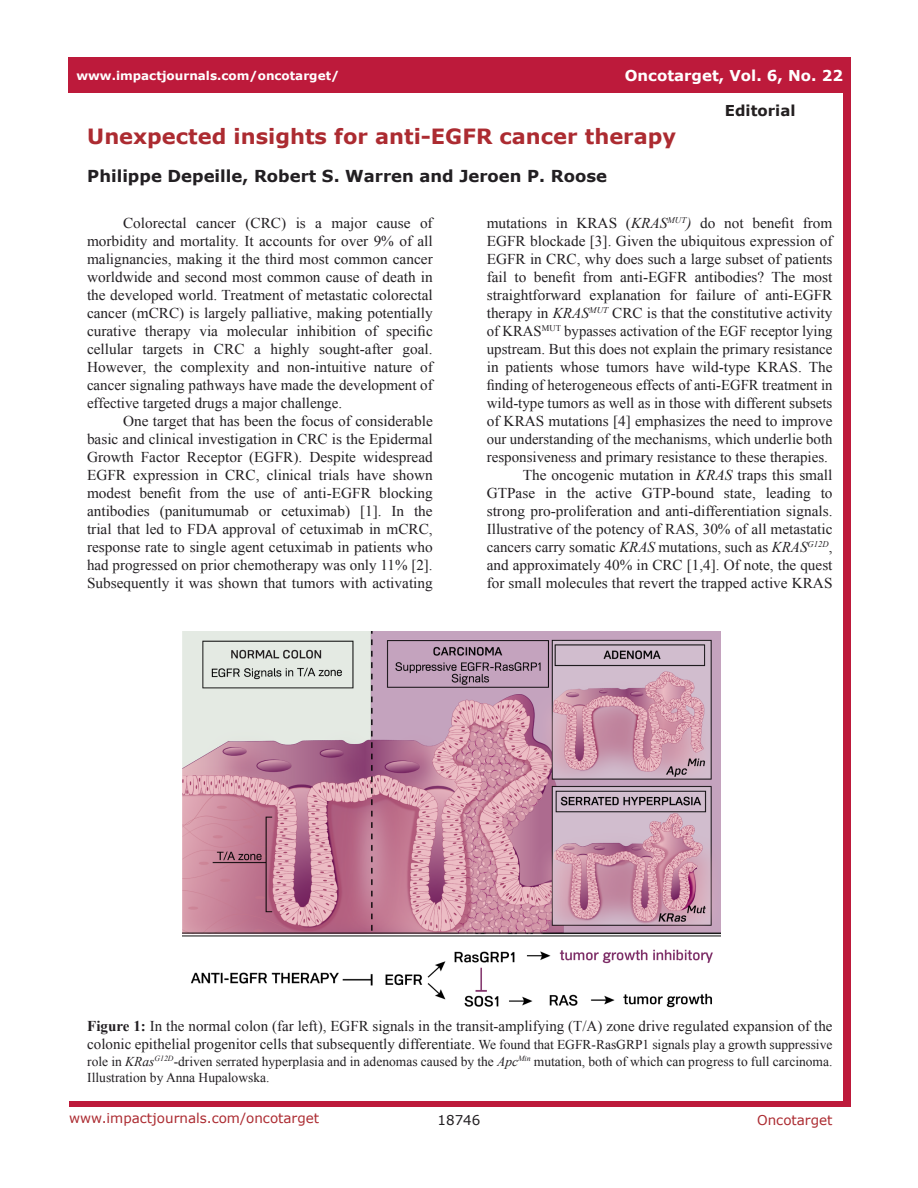
<style>
.page{position:relative;width:918px;height:1188px;background:#fff}
.page>*{position:absolute;margin:0;border:0;box-sizing:border-box;transform-origin:0 0}
.t1{font:700 21px "Verdana";color:#ac2b31}
.Authors{font:700 16.5px "Verdana";color:#221f22}
.BodyTextEditorial{font:15px/18px "Times New Roman";color:#221f22;text-align:justify}
.FigureText{font:15px/18px "Times New Roman";color:#221f22}
.t2{font:700 15px "Verdana";color:#fff}
.t3{font:700 15px "Verdana";color:#231f20}
.FigureText-2{font:13.5px/16.2px "Times New Roman";color:#221f22}
.t4{font:13.5px "Verdana";color:#ac2b31}
.t5{font:13.5px "Verdana";color:#221f22}
.t6{font:700 12px "Verdana";color:#fff}
.s1{font-style:italic}
.s2{font-weight:700}
.s3{font-size:13.5px}
</style>
<div class="page">
<div style="left:69px;top:57px;width:781px;height:36px;background:#bd1a3b"></div>
<img style="left:183px;top:631px;width:538px;height:377px">
<p class="t6" style="left:76px;top:67px;width:264px">www.impactjournals.com/oncotarget/</p>
<p class="t2" style="left:625px;top:65px;width:220px">Oncotarget, Vol. 6, No. 22</p>
<p class="t3" style="left:725px;top:100px;width:72px">Editorial</p>
<p class="t1" style="left:87px;top:122px;width:590px">Unexpected insights for anti-EGFR cancer therapy</p>
<p class="Authors" style="left:87px;top:164px;width:521px">Philippe Depeille, Robert S. Warren and Jeroen P. Roose</p>
<p class="BodyTextEditorial" style="left:87px;top:214px;width:347px;text-indent:36px">Colorectal cancer (CRC) is a major cause of morbidity and mortality. It accounts for over 9% of all malignancies, making it the third most common cancer worldwide and second most common cause of death in the developed world. Treatment of metastatic colorectal cancer (mCRC) is largely palliative, making potentially curative therapy via molecular inhibition of specific cellular targets in CRC a highly sought-after goal.<br>However, the complexity and non-intuitive nature of cancer signaling pathways have made the development of effective targeted drugs a major challenge.</p>
<p class="BodyTextEditorial" style="left:87px;top:412px;width:347px;text-indent:36px">One target that has been the focus of considerable basic and clinical investigation in CRC is the Epidermal Growth Factor Receptor (EGFR). Despite widespread EGFR expression in CRC, clinical trials have shown modest benefit from the use of anti-EGFR blocking antibodies (panitumumab or cetuximab) [1]. In the trial that led to FDA approval of cetuximab in mCRC, response rate to single agent cetuximab in patients who had progressed on prior chemotherapy was only 11% [2].<br>Subsequently it was shown that tumors with activating</p>
<p class="BodyTextEditorial" style="left:487px;top:214px;width:347px">mutations in KRAS (<span class="s1">KRAS</span><sup>MUT</sup><span class="s1">)</span> do not benefit from EGFR blockade [3]. Given the ubiquitous expression of EGFR in CRC, why does such a large subset of patients fail to benefit from anti-EGFR antibodies? The most straightforward explanation for failure of anti-EGFR therapy in <span class="s1">KRAS</span><sup>MUT</sup> CRC is that the constitutive activity of KRAS<sup>MUT</sup> bypasses activation of the EGF receptor lying upstream. But this does not explain the primary resistance in patients whose tumors have wild-type KRAS. The finding of heterogeneous effects of anti-EGFR treatment in wild-type tumors as well as in those with different subsets of KRAS mutations [4] emphasizes the need to improve our understanding of the mechanisms, which underlie both responsiveness and primary resistance to these therapies.</p>
<p class="BodyTextEditorial" style="left:487px;top:466px;width:347px;text-indent:36px">The oncogenic mutation in <span class="s1">KRAS</span> traps this small GTPase in the active GTP-bound state, leading to strong pro-proliferation and anti-differentiation signals.<br>Illustrative of the potency of RAS, 30% of all metastatic cancers carry somatic <span class="s1">KRAS</span> mutations, such as <span class="s1">KRAS</span><sup>G12D</sup>, and approximately 40% in CRC [1,4]. Of note, the quest for small molecules that revert the trapped active KRAS</p>
<p class="FigureText" style="left:87px;top:1017px;width:747px"><span class="s2">Figure 1:</span> In the normal colon (far left), EGFR signals in the transit-amplifying (T/A) zone drive regulated expansion of the colonic epithelial progenitor cells that subsequently differentiate. <span class="s3">We found that EGFR-RasGRP1 signals play a growth suppressive</span></p>
<p class="FigureText-2" style="left:87px;top:1053px;width:747px">role in <span class="s1">KRas</span><sup>G12D</sup>-driven serrated hyperplasia and in adenomas caused by the <span class="s1">Apc</span><sup>Min</sup> mutation, both of which can progress to full carcinoma.<br>Illustration by Anna Hupalowska.</p>
<p class="t4" style="left:69px;top:1109px;width:252px">www.impactjournals.com/oncotarget</p>
<p class="t5" style="left:438px;top:1111px;width:44px">18746</p>
<p class="t4" style="left:757px;top:1111px;width:77px">Oncotarget</p>
</div>
